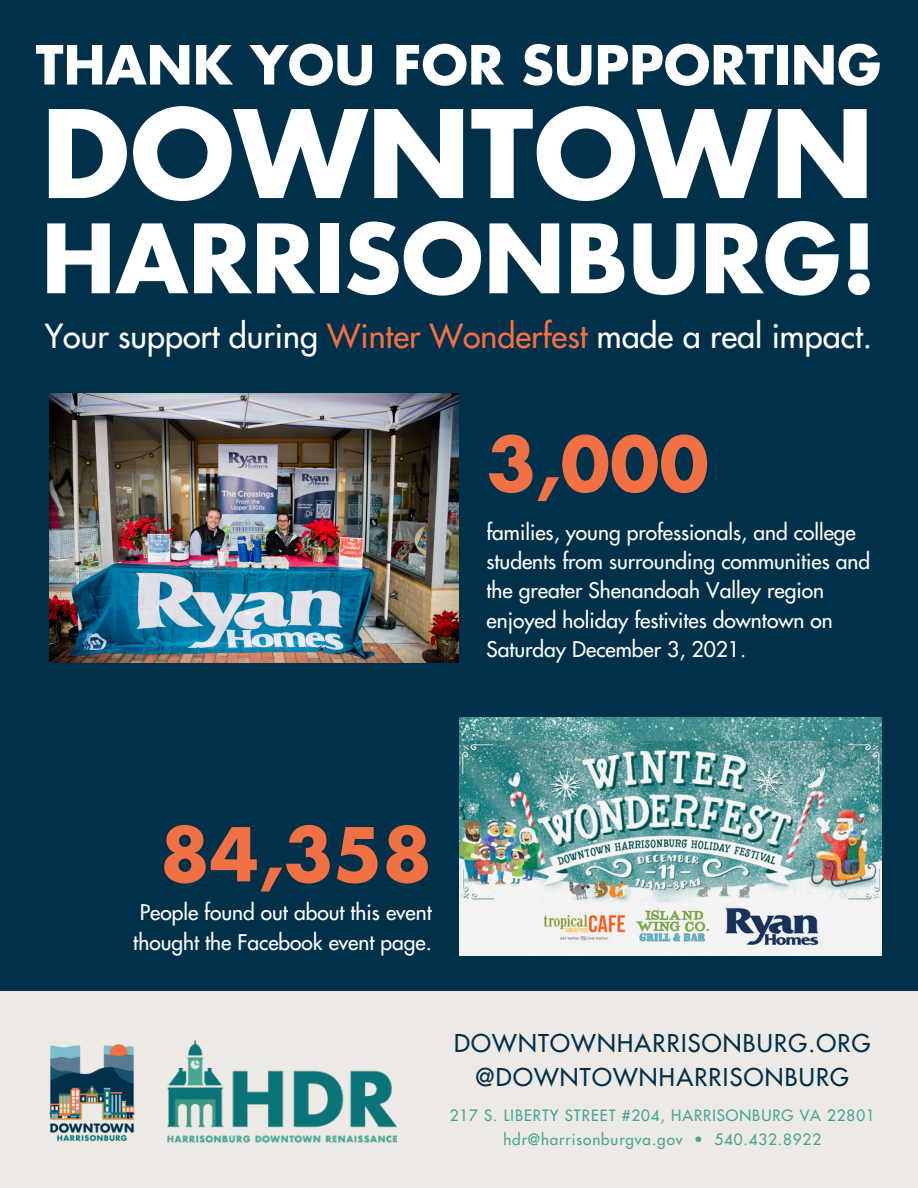
<style>
.page{position:relative;width:918px;height:1188px;background:#01304a}
.page>*{position:absolute;margin:0;border:0;box-sizing:border-box;transform-origin:0 0}
.t1{font:700 118.05px "Futura Std";color:#fff}
.t2{font:700 92.7px "Futura Std";color:#fff}
.t3{font:700 72px "Futura Std";color:#f17044}
.t4{font:700 52.35px "Futura Std";color:#fff}
.t5{font:500 32.4px "Futura Std";color:#fff}
.t6{font:500 23.85px "Futura Std";letter-spacing:.05em;color:#01304a}
.t7{font:500 21px/29.2px "Futura Std";color:#fff}
.t8{font:500 15.15px "Futura Std";letter-spacing:.06em;color:#46a691}
.s1{color:#f17044}
</style>
<div class="page">
<div style="left:0;top:991px;width:918px;height:197px;background:#edeae5"></div>
<img style="left:49px;top:1044px;width:86px;height:98px">
<img style="left:168px;top:1040px;width:228px;height:103px">
<img style="left:49px;top:394px;width:410px;height:269px">
<img style="left:459px;top:717px;width:423px;height:239px">
<p class="t4" style="left:36px;top:41px;width:847px">THANK YOU FOR SUPPORTING</p>
<p class="t1" style="left:41px;top:101px;width:834px">DOWNTOWN</p>
<p class="t2" style="left:41px;top:217px;width:837px">HARRISONBURG!</p>
<p class="t5" style="left:45px;top:321px;width:829px">Your support during <span class="s1">Winter Wonderfest</span> made a real impact.</p>
<p class="t3" style="left:487px;top:432px;width:224px">3,000</p>
<p class="t7" style="left:487px;top:518px;width:385px">families, young professionals, and college students from surrounding communities and the greater Shenandoah Valley region enjoyed holiday festivites downtown on Saturday December 3, 2021.</p>
<p class="t3" style="left:160px;top:822px;width:273px">84,358</p>
<p class="t7" style="left:133px;top:899px;width:300px;text-align:center">People found out about this event thought the Facebook event page.</p>
<p class="t6" style="left:454px;top:1033px;width:418px">DOWNTOWNHARRISONBURG.ORG</p>
<p class="t6" style="left:476px;top:1066px;width:375px">@DOWNTOWNHARRISONBURG</p>
<p class="t8" style="left:450px;top:1109px;width:427px">217 S. LIBERTY STREET #204, HARRISONBURG VA 22801</p>
<p class="t8" style="left:503px;top:1132px;width:319px">hdr@harrisonburgva.gov • 540.432.8922</p>
</div>
